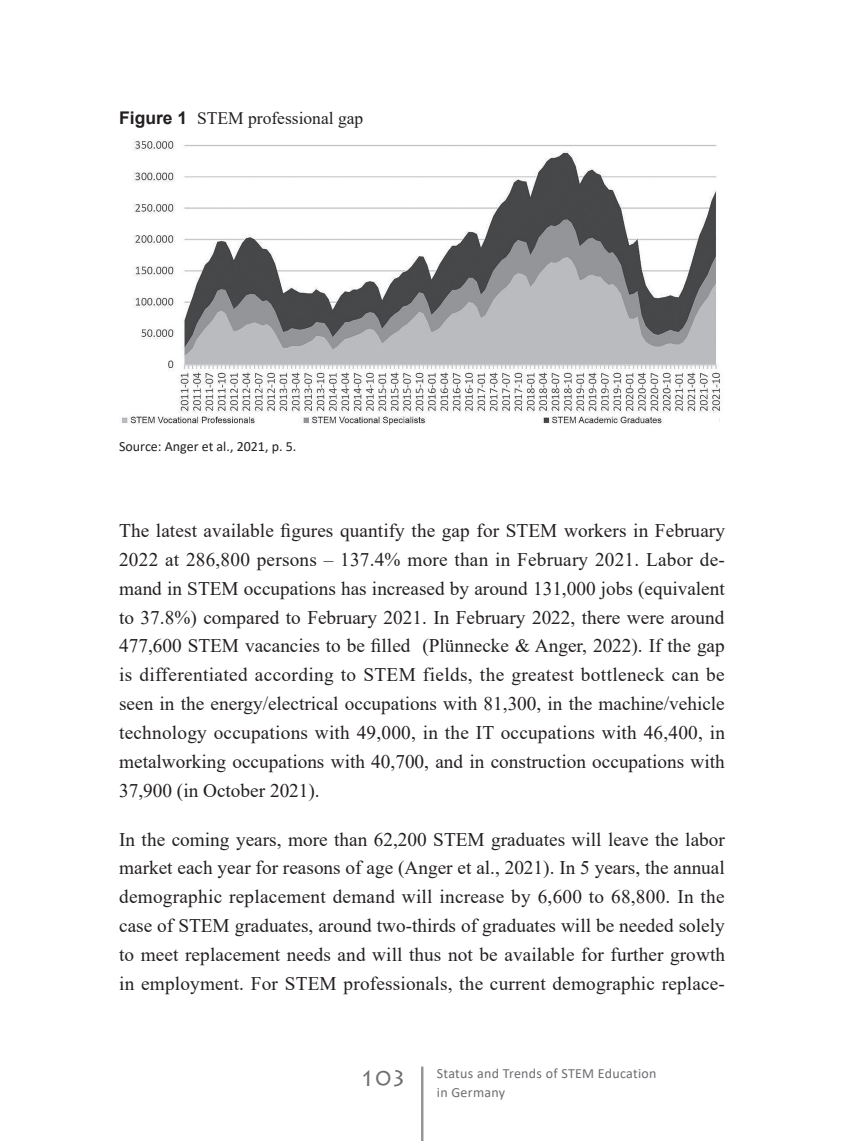
<style>
.page{position:relative;width:844px;height:1141px;background:#fff}
.page>*{position:absolute;margin:0;border:0;box-sizing:border-box;transform-origin:0 0}
.t1{font:22.4px "Lithos Pro";color:#6c6d70}
.t2{font:19.25px/28.9px "Times New Roman";letter-spacing:.005em;color:#231f20;text-align:justify}
.t3{font:17.5px "Times New Roman";color:#231f20}
.t4{font:14px/19.2px "Calibri";letter-spacing:.02em;color:#6c6d70}
.t5{font:14px "Calibri";color:#231f20}
.s1{font-family:"Arial";font-weight:700}
</style>
<div class="page">
<hr style="left:421px;top:1067px;width:2px;height:74px;background:#939598">
<img style="left:122px;top:140px;width:599px;height:286px">
<p class="t3" style="left:119px;top:105px;width:246px"><span class="s1">Figure 1</span> STEM professional gap</p>
<p class="t5" style="left:119px;top:437px;width:179px">Source: Anger et al., 2021, p. 5.</p>
<p class="t2" style="left:119px;top:515px;width:607px">The latest available figures quantify the gap for STEM workers in February 2022 at 286,800 persons – 137.4% more than in February 2021. Labor de&shy;mand in STEM occupations has increased by around 131,000 jobs (equivalent to 37.8%) compared to February 2021. In February 2022, there were around 477,600 STEM vacancies to be filled (Plünnecke &amp; Anger, 2022). If the gap is differentiated according to STEM fields, the greatest bottleneck can be seen in the energy/electrical occupations with 81,300, in the machine/vehicle technology occupations with 49,000, in the IT occupations with 46,400, in metalworking occupations with 40,700, and in construction occupations with 37,900 (in October 2021).</p>
<p class="t2" style="left:119px;top:824px;width:607px">In the coming years, more than 62,200 STEM graduates will leave the labor market each year for reasons of age (Anger et al., 2021). In 5 years, the annual demographic replacement demand will increase by 6,600 to 68,800. In the case of STEM graduates, around two-thirds of graduates will be needed solely to meet replacement needs and will thus not be available for further growth in employment. For STEM professionals, the current demographic replace-</p>
<p class="t1" style="left:359px;top:1065px;width:49px">103</p>
<p class="t4" style="left:437px;top:1063px;width:221px">Status and Trends of STEM Education in Germany</p>
</div>
